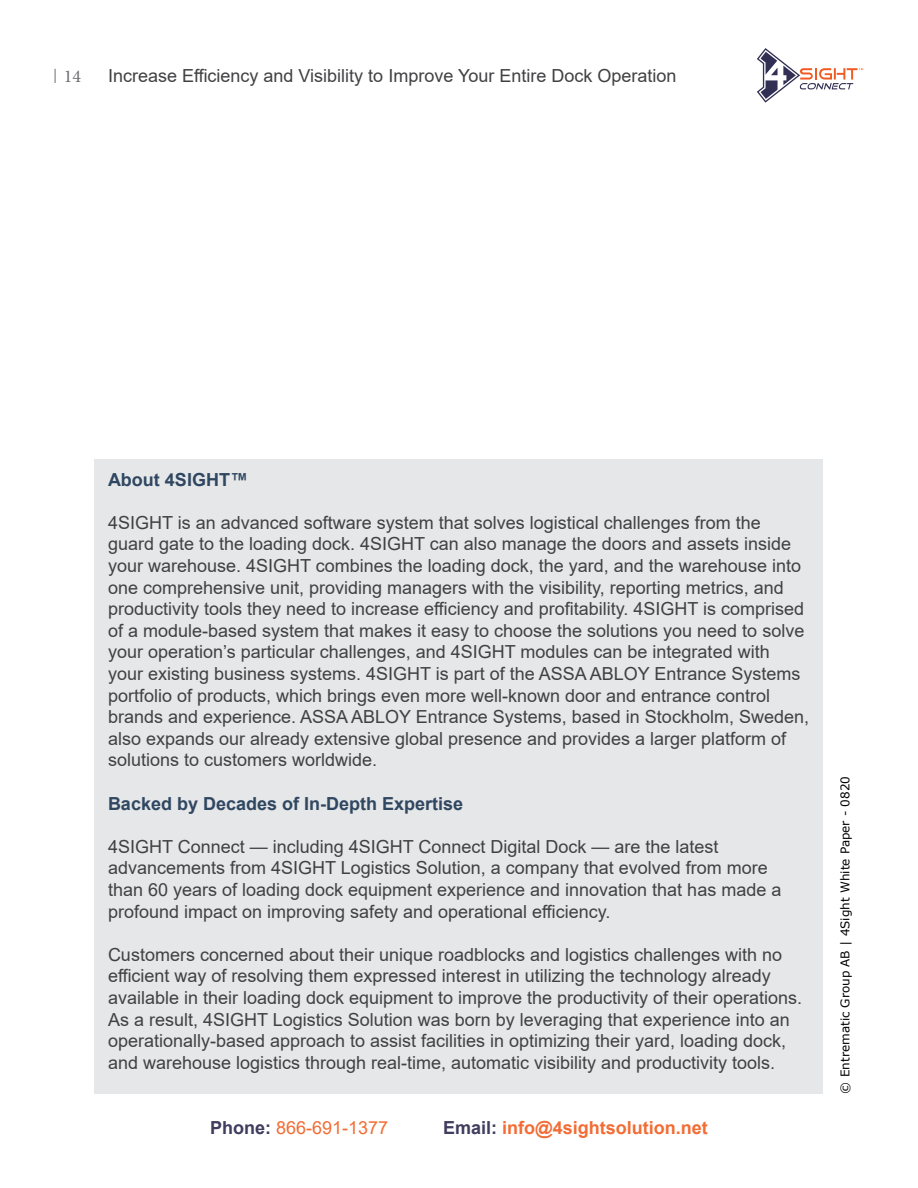
<style>
.page{position:relative;width:918px;height:1188px;background:#fff}
.page>*{position:absolute;margin:0;border:0;box-sizing:border-box;transform-origin:0 0}
.t1{font:18px/21.6px "Arial";color:#414042}
.t2{font:700 18px "Arial";color:#2f4761}
.t3{font:700 18px "Arial";color:#f36c34}
.t4{font:18px "Arial";color:#f36c34}
.t5{font:18px "Minion Pro";color:#6d6e71}
.t6{font:12px "Verdana";color:#000}
.s1{font-weight:700;color:#3f3c5e}
.s2{color:#3f3c5e}
</style>
<div class="page">
<svg style="left:757px;top:48px;width:106px;height:55px"></svg>
<svg style="left:55px;top:69px;width:1px;height:14px"></svg>
<div style="left:94px;top:459px;width:730px;height:635px;background:#e6e7e8"></div>
<p class="t5" style="left:64px;top:65px;width:19px">14</p>
<p class="t1" style="left:108px;top:65px;width:570px">Increase Efficiency and Visibility to Improve Your Entire Dock Operation</p>
<p class="t2" style="left:108px;top:467px;width:142px">About 4SIGHT™</p>
<p class="t1" style="left:108px;top:512px;width:703px">4SIGHT is an advanced software system that solves logistical challenges from the guard gate to the loading dock. 4SIGHT can also manage the doors and assets inside your warehouse. 4SIGHT combines the loading dock, the yard, and the warehouse into one comprehensive unit, providing managers with the visibility, reporting metrics, and productivity tools they need to increase efficiency and profitability. 4SIGHT is comprised of a module-based system that makes it easy to choose the solutions you need to solve your operation’s particular challenges, and 4SIGHT modules can be integrated with your existing business systems. 4SIGHT is part of the ASSA ABLOY Entrance Systems portfolio of products, which brings even more well-known door and entrance control brands and experience. ASSA ABLOY Entrance Systems, based in Stockholm, Sweden, also expands our already extensive global presence and provides a larger platform of solutions to customers worldwide.</p>
<p class="t2" style="left:108px;top:791px;width:357px">Backed by Decades of In-Depth Expertise</p>
<p class="t1" style="left:108px;top:836px;width:675px">4SIGHT Connect — including 4SIGHT Connect Digital Dock — are the latest advancements from 4SIGHT Logistics Solution, a company that evolved from more than 60 years of loading dock equipment experience and innovation that has made a profound impact on improving safety and operational efficiency.</p>
<p class="t1" style="left:108px;top:944px;width:696px">Customers concerned about their unique roadblocks and logistics challenges with no efficient way of resolving them expressed interest in utilizing the technology already available in their loading dock equipment to improve the productivity of their operations.<br>As a result, 4SIGHT Logistics Solution was born by leveraging that experience into an operationally-based approach to assist facilities in optimizing their yard, loading dock, and warehouse logistics through real-time, automatic visibility and productivity tools.</p>
<p class="t4" style="left:210px;top:1115px;width:180px"><span class="s1">Phone:</span> 866-691-1377</p>
<p class="t3" style="left:443px;top:1115px;width:266px"><span class="s2">Email:</span> info@4sightsolution.net</p>
<p class="t6" style="left:837px;top:1094px;width:319px;rotate:-90deg">© Entrematic Group AB | 4Sight White Paper - 0820</p>
</div>
